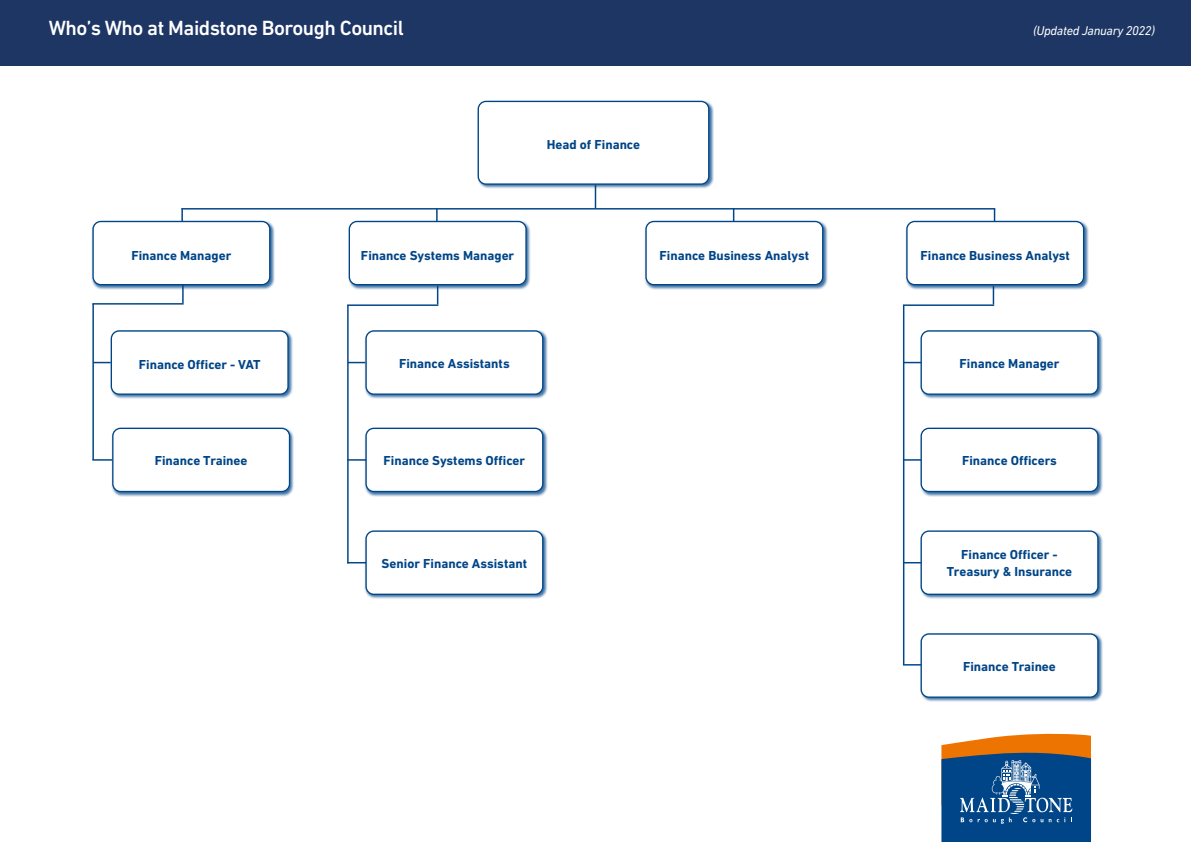
<style>
.page{position:relative;width:1191px;height:842px;background:#fff}
.page>*{position:absolute;margin:0;border:0;box-sizing:border-box;transform-origin:0 0}
.t1{font:500 20.9px "DIN Next LT Pro";letter-spacing:-.025em;color:#fff}
.t2{font:700 13.2px/17.3px "DIN Next LT Pro";color:#004587;text-align:center}
.t3{font:italic 13px "DIN Next LT Pro";letter-spacing:-.025em;color:#fff}
</style>
<div class="page">
<svg style="left:904px;top:664px;width:16px;height:1px"></svg>
<svg style="left:349px;top:562px;width:16px;height:1px"></svg>
<hr style="left:347px;top:459px;width:20px;height:2px;background:#004587">
<div style="left:477px;top:100px;width:237px;height:89px;background:#004587;opacity:.75"></div>
<div style="left:478px;top:101px;width:231px;height:83px;background:#fff;border-radius:8px"></div>
<div style="left:477px;top:101px;width:232px;height:84px;border:1px solid #004587;border-radius:8px"></div>
<div style="left:0;top:0;width:1191px;height:66px;background:#1e3664"></div>
<hr style="left:181px;top:208px;width:814px;height:2px;background:#004587">
<hr style="left:993px;top:209px;width:2px;height:27px;background:#004587">
<div style="left:92px;top:220px;width:183px;height:70px;background:#004587;opacity:.75"></div>
<div style="left:93px;top:221px;width:177px;height:64px;background:#fff;border-radius:8px"></div>
<div style="left:92px;top:221px;width:178px;height:64px;border:1px solid #004587;border-radius:8px"></div>
<div style="left:348px;top:220px;width:183px;height:70px;background:#004587;opacity:.75"></div>
<div style="left:349px;top:221px;width:177px;height:64px;background:#fff;border-radius:8px"></div>
<div style="left:349px;top:221px;width:178px;height:64px;border:1px solid #004587;border-radius:8px"></div>
<div style="left:905px;top:220px;width:183px;height:70px;background:#004587;opacity:.75"></div>
<div style="left:907px;top:221px;width:176px;height:64px;background:#fff;border-radius:8px"></div>
<div style="left:906px;top:221px;width:178px;height:64px;border:1px solid #004587;border-radius:8px"></div>
<svg style="left:181px;top:208px;width:2px;height:13px"></svg>
<div style="left:110px;top:330px;width:183px;height:69px;background:#004587;opacity:.75"></div>
<div style="left:111px;top:331px;width:177px;height:63px;background:#fff;border-radius:8px"></div>
<div style="left:111px;top:330px;width:178px;height:65px;border:1px solid #004587;border-radius:8px"></div>
<hr style="left:92px;top:304px;width:2px;height:156px;background:#004587">
<svg style="left:94px;top:362px;width:17px;height:1px"></svg>
<svg style="left:182px;top:285px;width:2px;height:18px"></svg>
<hr style="left:92px;top:303px;width:92px;height:2px;background:#004587">
<div style="left:111px;top:427px;width:184px;height:70px;background:#004587;opacity:.75"></div>
<div style="left:113px;top:428px;width:176px;height:63px;background:#fff;border-radius:8px"></div>
<div style="left:112px;top:428px;width:178px;height:64px;border:1px solid #004587;border-radius:8px"></div>
<hr style="left:92px;top:459px;width:20px;height:2px;background:#004587">
<div style="left:365px;top:330px;width:183px;height:69px;background:#004587;opacity:.75"></div>
<div style="left:366px;top:331px;width:177px;height:63px;background:#fff;border-radius:8px"></div>
<div style="left:365px;top:330px;width:178px;height:65px;border:1px solid #004587;border-radius:8px"></div>
<hr style="left:347px;top:305px;width:2px;height:258px;background:#004587">
<svg style="left:349px;top:362px;width:16px;height:1px"></svg>
<svg style="left:437px;top:286px;width:1px;height:18px"></svg>
<hr style="left:347px;top:304px;width:91px;height:2px;background:#004587">
<div style="left:365px;top:427px;width:183px;height:70px;background:#004587;opacity:.75"></div>
<div style="left:366px;top:428px;width:177px;height:63px;background:#fff;border-radius:8px"></div>
<div style="left:365px;top:428px;width:178px;height:64px;border:1px solid #004587;border-radius:8px"></div>
<div style="left:365px;top:530px;width:183px;height:70px;background:#004587;opacity:.75"></div>
<div style="left:366px;top:531px;width:177px;height:63px;background:#fff;border-radius:8px"></div>
<div style="left:365px;top:530px;width:178px;height:65px;border:1px solid #004587;border-radius:8px"></div>
<div style="left:644px;top:220px;width:184px;height:70px;background:#004587;opacity:.75"></div>
<div style="left:646px;top:221px;width:176px;height:64px;background:#fff;border-radius:8px"></div>
<div style="left:645px;top:221px;width:178px;height:64px;border:1px solid #004587;border-radius:8px"></div>
<svg style="left:904px;top:562px;width:16px;height:1px"></svg>
<svg style="left:904px;top:459px;width:16px;height:2px"></svg>
<div style="left:920px;top:330px;width:183px;height:69px;background:#004587;opacity:.75"></div>
<div style="left:921px;top:331px;width:176px;height:63px;background:#fff;border-radius:8px"></div>
<div style="left:920px;top:330px;width:178px;height:65px;border:1px solid #004587;border-radius:8px"></div>
<hr style="left:903px;top:305px;width:1px;height:360px;background:#004587">
<svg style="left:904px;top:362px;width:17px;height:1px"></svg>
<svg style="left:992px;top:286px;width:2px;height:18px"></svg>
<hr style="left:903px;top:304px;width:91px;height:2px;background:#004587">
<div style="left:920px;top:427px;width:183px;height:70px;background:#004587;opacity:.75"></div>
<div style="left:921px;top:428px;width:176px;height:63px;background:#fff;border-radius:8px"></div>
<div style="left:920px;top:428px;width:178px;height:64px;border:1px solid #004587;border-radius:8px"></div>
<div style="left:920px;top:530px;width:183px;height:70px;background:#004587;opacity:.75"></div>
<div style="left:921px;top:531px;width:176px;height:63px;background:#fff;border-radius:8px"></div>
<div style="left:920px;top:530px;width:178px;height:65px;border:1px solid #004587;border-radius:8px"></div>
<div style="left:920px;top:633px;width:183px;height:69px;background:#004587;opacity:.75"></div>
<div style="left:921px;top:634px;width:176px;height:63px;background:#fff;border-radius:8px"></div>
<div style="left:920px;top:633px;width:178px;height:65px;border:1px solid #004587;border-radius:8px"></div>
<svg style="left:941px;top:733px;width:150px;height:109px;background:#44627f"></svg>
<svg style="left:595px;top:185px;width:1px;height:23px"></svg>
<h1 class="t1" style="left:49px;top:16px;width:356px">Who’s Who at Maidstone Borough Council</h1>
<p class="t3" style="left:1033px;top:24px;width:123px">(Updated January 2022)</p>
<p class="t2" style="left:547px;top:136px;width:95px">Head of Finance</p>
<p class="t2" style="left:131px;top:246px;width:101px">Finance Manager</p>
<p class="t2" style="left:361px;top:246px;width:155px">Finance Systems Manager</p>
<p class="t2" style="left:920px;top:246px;width:151px">Finance Business Analyst</p>
<p class="t2" style="left:659px;top:246px;width:151px">Finance Business Analyst</p>
<p class="t2" style="left:139px;top:356px;width:123px">Finance Officer - VAT</p>
<p class="t2" style="left:155px;top:452px;width:94px">Finance Trainee</p>
<p class="t2" style="left:399px;top:354px;width:112px">Finance Assistants</p>
<p class="t2" style="left:383px;top:452px;width:143px">Finance Systems Officer</p>
<p class="t2" style="left:382px;top:554px;width:147px">Senior Finance Assistant</p>
<p class="t2" style="left:959px;top:354px;width:101px">Finance Manager</p>
<p class="t2" style="left:962px;top:452px;width:96px">Finance Officers</p>
<p class="t2" style="left:946px;top:546px;width:127px">Finance Officer -<br>Treasury &amp; Insurance</p>
<p class="t2" style="left:963px;top:657px;width:94px">Finance Trainee</p>
</div>
